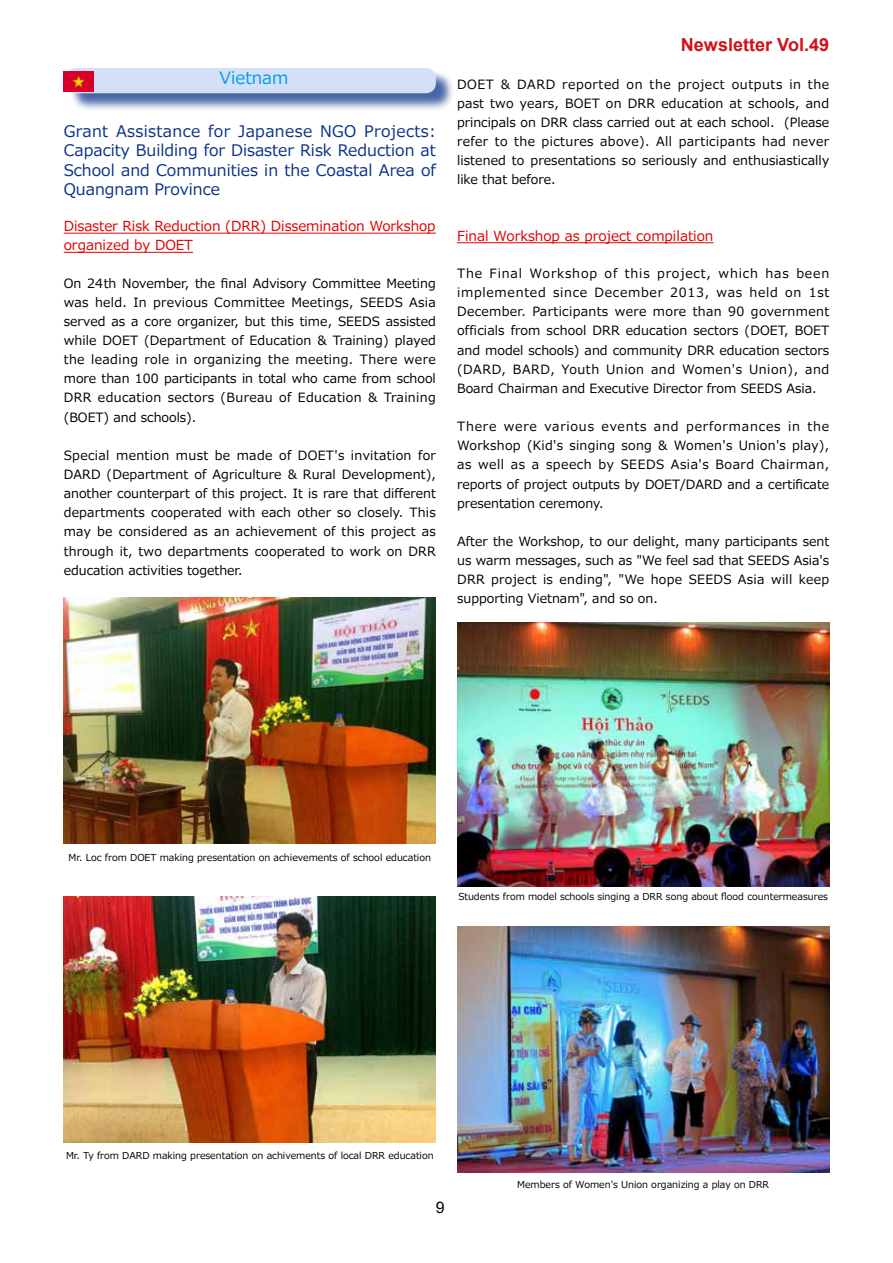
<style>
.page{position:relative;width:893px;height:1263px;background:#fff}
.page>*{position:absolute;margin:0;border:0;box-sizing:border-box;transform-origin:0 0}
.t1{font:700 18px "Arial";color:#d0121b}
.t2{font:16.95px "Meiryo";color:#00a0e9}
.t3{font:15.9px/19.2px "Meiryo";color:#0c3388;text-align:justify}
.t4{font:15.9px "Arial";color:#000}
.t5{font:13.8px/19.2px "Meiryo";letter-spacing:-.005em;color:#df0000}
.t6{font:12.75px/19.2px "Meiryo";color:#000;text-align:justify}
.t7{font:9.6px "Meiryo";color:#000}
</style>
<div class="page">
<hr style="left:64px;top:233px;width:372px;height:1px;background:#df0000">
<hr style="left:64px;top:252px;width:129px;height:1px;background:#df0000">
<div style="left:69px;top:70px;width:385px;height:42px;background:#0c3388;opacity:.75"></div>
<div style="left:67px;top:68px;width:369px;height:25px;background:#d4dff8;border-radius:10px"></div>
<img style="left:64px;top:71px;width:29px;height:20px">
<img style="left:64px;top:598px;width:372px;height:245px">
<img style="left:64px;top:896px;width:372px;height:247px">
<hr style="left:457px;top:242px;width:256px;height:1px;background:#df0000">
<img style="left:457px;top:623px;width:372px;height:264px">
<img style="left:457px;top:927px;width:372px;height:246px">
<h2 class="t2" style="left:220px;top:66px;width:70px">Vietnam</h2>
<p class="t3" style="left:64px;top:123px;width:374px">Grant Assistance for Japanese NGO Projects:<br>Capacity Building for Disaster Risk Reduction at School and Communities in the Coastal Area of Quangnam Province</p>
<p class="t5" style="left:64px;top:217px;width:373px">Disaster Risk Reduction (DRR) Dissemination Workshop organized by DOET</p>
<p class="t6" style="left:64px;top:274px;width:374px">On 24th November, the final Advisory Committee Meeting was held. In previous Committee Meetings, SEEDS Asia served as a core organizer, but this time, SEEDS assisted while DOET (Department of Education &amp; Training) played the leading role in organizing the meeting. There were more than 100 participants in total who came from school DRR education sectors (Bureau of Education &amp; Training (BOET) and schools). 　　</p>
<p class="t6" style="left:64px;top:446px;width:374px">Special mention must be made of DOET's invitation for DARD (Department of Agriculture &amp; Rural Development), another counterpart of this project. It is rare that different departments cooperated with each other so closely. This may be considered as an achievement of this project as through it, two departments cooperated to work on DRR education activities together.</p>
<h1 class="t1" style="left:681px;top:32px;width:150px">Newsletter Vol.49</h1>
<p class="t6" style="left:457px;top:75px;width:374px">DOET &amp; DARD reported on the project outputs in the past two years, BOET on DRR education at schools, and principals on DRR class carried out at each school. (Please refer to the pictures above). All participants had never listened to presentations so seriously and enthusiastically like that before.</p>
<p class="t5" style="left:457px;top:227px;width:258px">Final Workshop as project compilation</p>
<p class="t6" style="left:457px;top:264px;width:374px">The Final Workshop of this project, which has been implemented since December 2013, was held on 1st December. Participants were more than 90 government officials from school DRR education sectors (DOET, BOET and model schools) and community DRR education sectors (DARD, BARD, Youth Union and Women's Union), and Board Chairman and Executive Director from SEEDS Asia.</p>
<p class="t6" style="left:457px;top:418px;width:374px">There were various events and performances in the Workshop (Kid's singing song &amp; Women's Union's play), as well as a speech by SEEDS Asia's Board Chairman, reports of project outputs by DOET/DARD and a certificate presentation ceremony.</p>
<p class="t6" style="left:457px;top:532px;width:374px">After the Workshop, to our delight, many participants sent us warm messages, such as "We feel sad that SEEDS Asia's DRR project is ending", "We hope SEEDS Asia will keep supporting Vietnam", and so on.</p>
<p class="t7" style="left:69px;top:851px;width:364px">Mr. Loc from DOET making presentation on achievements of school education</p>
<p class="t7" style="left:458px;top:890px;width:371px">Students from model schools singing a DRR song about flood countermeasures</p>
<p class="t7" style="left:66px;top:1149px;width:369px">Mr. Ty from DARD making presentation on achivements of local DRR education</p>
<p class="t4" style="left:436px;top:1196px;width:10px">9</p>
<p class="t7" style="left:517px;top:1178px;width:254px">Members of Women's Union organizing a play on DRR</p>
</div>
